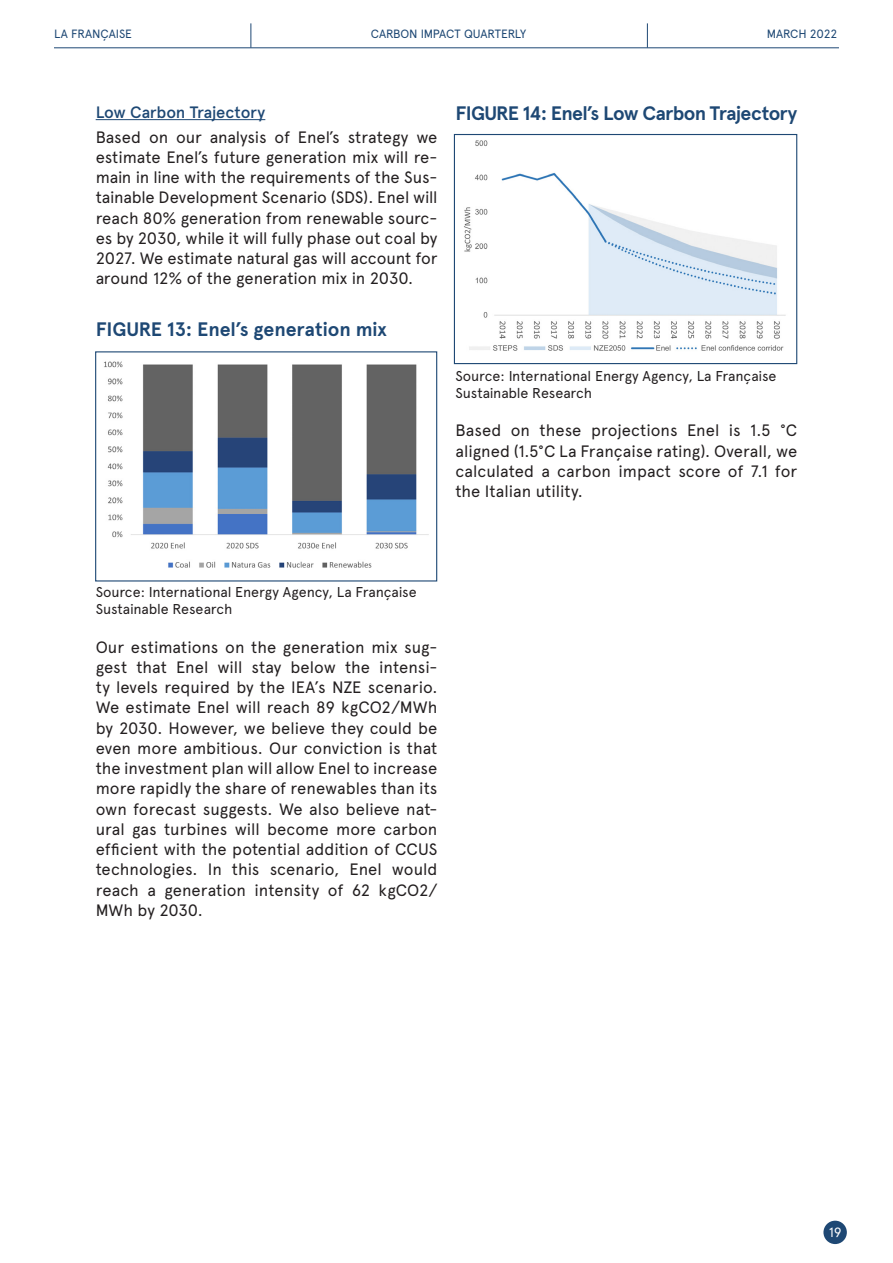
<style>
.page{position:relative;width:893px;height:1263px;background:#fff}
.page>*{position:absolute;margin:0;border:0;box-sizing:border-box;transform-origin:0 0}
.t1{font:700 19.5px "Apercu";letter-spacing:-.025em;color:#1e4874}
.t2{font:700 19.5px "Apercu";letter-spacing:-.005em;color:#1e4874}
.Content{font:16.5px/20.2px "Apercu";color:#231f20;text-align:justify}
.t3{font:500 16.5px "Apercu";letter-spacing:-.015em;color:#1e4874}
.t4{font:14.25px/17.1px "Apercu";letter-spacing:-.01em;color:#231f20}
.t5{font:13.5px "Apercu";color:#fff}
.t6{font:12px "Apercu";letter-spacing:-.01em;color:#1e4874}
</style>
<div class="page">
<div style="left:823px;top:1221px;width:24px;height:23px;background:#1e4874;border-radius:50%"></div>
<hr style="left:54px;top:47px;width:785px;height:1px;background:#1e4874">
<svg style="left:251px;top:23px;width:1px;height:25px"></svg>
<svg style="left:647px;top:23px;width:1px;height:25px"></svg>
<hr style="left:96px;top:119px;width:169px;height:1px;background:#1e4874">
<img style="left:464px;top:140px;width:322px;height:211px">
<div style="left:454px;top:134px;width:343px;height:230px;border:1px solid #1e4874"></div>
<img style="left:104px;top:361px;width:325px;height:207px">
<div style="left:95px;top:351px;width:342px;height:230px;border:1px solid #1e4874"></div>
<p class="t6" style="left:54px;top:27px;width:79px">LA FRANÇAISE</p>
<p class="t6" style="left:371px;top:27px;width:157px">CARBON IMPACT QUARTERLY</p>
<p class="t6" style="left:767px;top:27px;width:72px">MARCH 2022</p>
<p class="t3" style="left:96px;top:102px;width:171px">Low Carbon Trajectory</p>
<p class="Content" style="left:96px;top:126px;width:343px">Based on our analysis of Enel’s strategy we estimate Enel’s future generation mix will re&shy;main in line with the requirements of the Sus&shy;tainable Development Scenario (SDS). Enel will reach 80% generation from renewable sourc&shy;es by 2030, while it will fully phase out coal by 2027. We estimate natural gas will account for around 12% of the generation mix in 2030.</p>
<p class="t2" style="left:96px;top:318px;width:293px">FIGURE 13: Enel’s generation mix</p>
<p class="t1" style="left:455px;top:102px;width:343px">FIGURE 14: Enel’s Low Carbon Trajectory</p>
<p class="t4" style="left:455px;top:367px;width:323px">Source: International Energy Agency, La Française<br>Sustainable Research</p>
<p class="Content" style="left:455px;top:420px;width:343px">Based on these projections Enel is 1.5 °C aligned (1.5°C La Française rating). Overall, we calculated a carbon impact score of 7.1 for the Italian utility.</p>
<p class="t4" style="left:96px;top:584px;width:323px">Source: International Energy Agency, La Française<br>Sustainable Research</p>
<p class="Content" style="left:96px;top:636px;width:343px">Our estimations on the generation mix sug&shy;gest that Enel will stay below the intensi&shy;ty levels required by the IEA’s NZE scenario.<br>We estimate Enel will reach 89 kgCO2/MWh by 2030. However, we believe they could be even more ambitious. Our conviction is that the investment plan will allow Enel to increase more rapidly the share of renewables than its own forecast suggests. We also believe nat&shy;ural gas turbines will become more carbon efficient with the potential addition of CCUS technologies. In this scenario, Enel would reach a generation intensity of 62 kgCO2/ MWh by 2030.</p>
<p class="t5" style="left:829px;top:1224px;width:14px">19</p>
</div>
